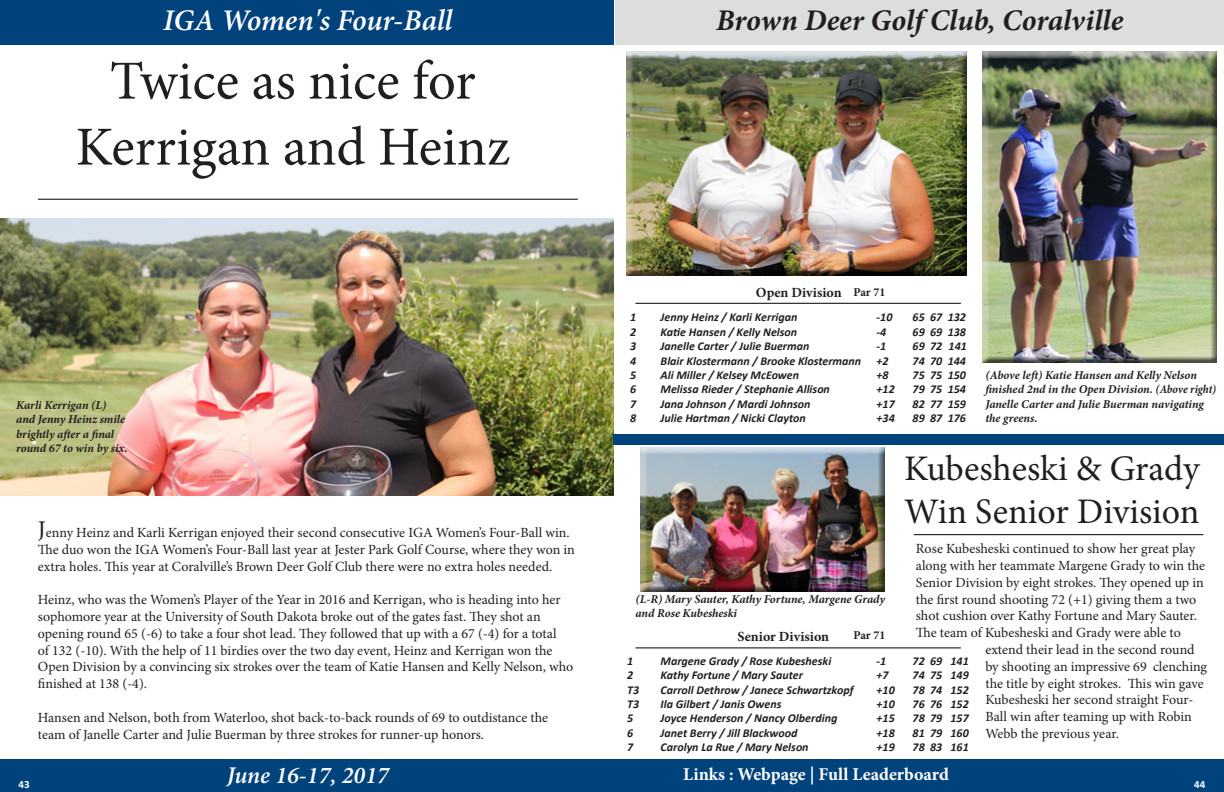
<style>
.page{position:relative;width:1224px;height:792px;background:#fff}
.page>*{position:absolute;margin:0;border:0;box-sizing:border-box;transform-origin:0 0}
.t1{font:55px/66px "Minion Pro";color:#221e1f;text-align:center}
.t2{font:36px/43.2px "Minion Pro";color:#221e1f}
.t3{font:italic 700 30px "Minion Pro";color:#221e1f}
.t4{font:italic 600 30px "Minion Pro";letter-spacing:-.005em;color:#fff}
.t5{font:italic 600 24px "Minion Pro";color:#fff}
.t6{font:700 18px "Minion Pro";color:#fff}
.t7{font:14px/16.8px "Minion Pro";letter-spacing:-.005em;color:#221e1f}
.t8{font:700 14px "Minion Pro";color:#221e1f}
.t9{font:italic 700 12px "Calibri";color:#221e1f}
.t10{font:italic 700 12px/14.4px "Minion Pro";letter-spacing:-.005em;color:#221e1f}
.t11{font:700 12px "Minion Pro";letter-spacing:-.005em;color:#221e1f}
.t12{font:700 11px "Calibri";color:#fff}
.s1{font-size:24px}
</style>
<div class="page">
<div style="left:0;top:0;width:614px;height:45px;background:#00427b"></div>
<div style="left:616px;top:0;width:608px;height:45px;background:#dcddde"></div>
<div style="left:0;top:760px;width:1224px;height:32px;background:#00427b"></div>
<img style="left:0;top:218px;width:614px;height:277px">
<div style="left:614px;top:434px;width:610px;height:11px;background:#00427b"></div>
<div style="left:623px;top:51px;width:351px;height:224px;background:#221e1f;opacity:.75"></div>
<div style="left:979px;top:52px;width:245px;height:312px;background:#221e1f;opacity:.75"></div>
<hr style="left:635px;top:303px;width:326px;height:1px;background:#000">
<div style="left:637px;top:447px;width:254px;height:145px;background:#221e1f;opacity:.75"></div>
<hr style="left:38px;top:199px;width:540px;height:1px;background:#000">
<hr style="left:635px;top:647px;width:326px;height:1px;background:#000">
<hr style="left:914px;top:534px;width:289px;height:1px;background:#000">
<h3 class="t4" style="left:163px;top:0;width:291px">IGA Women's Four-Ball</h3>
<h3 class="t3" style="left:716px;top:-1px;width:409px">Brown Deer Golf Club, Coralville</h3>
<h1 class="t1" style="left:76px;top:48px;width:436px">Twice as nice for<br>Kerrigan and Heinz</h1>
<p class="t8" style="left:756px;top:282px;width:87px">Open Division</p>
<p class="t11" style="left:853px;top:284px;width:33px">Par 71</p>
<p class="t9" style="left:630px;top:309px;width:8px">1</p>
<p class="t9" style="left:661px;top:309px;width:138px">Jenny Heinz / Karli Kerrigan</p>
<p class="t9" style="left:877px;top:309px;width:17px">-10</p>
<p class="t9" style="left:913px;top:309px;width:55px">65 67 132</p>
<p class="t9" style="left:630px;top:323px;width:8px">2</p>
<p class="t9" style="left:661px;top:323px;width:138px">Katie Hansen / Kelly Nelson</p>
<p class="t9" style="left:877px;top:323px;width:11px">-4</p>
<p class="t9" style="left:913px;top:323px;width:55px">69 69 138</p>
<p class="t9" style="left:630px;top:338px;width:8px">3</p>
<p class="t9" style="left:661px;top:338px;width:150px">Janelle Carter / Julie Buerman</p>
<p class="t9" style="left:877px;top:338px;width:11px">-1</p>
<p class="t9" style="left:913px;top:338px;width:56px">69 72 141</p>
<p class="t9" style="left:630px;top:352px;width:8px">4</p>
<p class="t9" style="left:661px;top:352px;width:202px">Blair Klostermann / Brooke Klostermann</p>
<p class="t9" style="left:877px;top:352px;width:14px">+2</p>
<p class="t9" style="left:913px;top:352px;width:55px">74 70 144</p>
<p class="t9" style="left:630px;top:367px;width:8px">5</p>
<p class="t9" style="left:661px;top:367px;width:140px">Ali Miller / Kelsey McEowen</p>
<p class="t9" style="left:877px;top:367px;width:14px">+8</p>
<p class="t9" style="left:913px;top:367px;width:55px">75 75 150</p>
<p class="t9" style="left:630px;top:381px;width:8px">6</p>
<p class="t9" style="left:661px;top:381px;width:171px">Melissa Rieder / Stephanie Allison</p>
<p class="t9" style="left:877px;top:381px;width:20px">+12</p>
<p class="t9" style="left:913px;top:381px;width:55px">79 75 154</p>
<p class="t9" style="left:630px;top:395px;width:8px">7</p>
<p class="t9" style="left:661px;top:395px;width:152px">Jana Johnson / Mardi Johnson</p>
<p class="t9" style="left:877px;top:395px;width:20px">+17</p>
<p class="t9" style="left:913px;top:395px;width:55px">82 77 159</p>
<p class="t9" style="left:630px;top:410px;width:8px">8</p>
<p class="t9" style="left:661px;top:410px;width:147px">Julie Hartman / Nicki Clayton</p>
<p class="t9" style="left:877px;top:410px;width:20px">+34</p>
<p class="t9" style="left:913px;top:410px;width:55px">89 87 176</p>
<p class="t10" style="left:985px;top:368px;width:232px">(Above left) Katie Hansen and Kelly Nelson finished 2nd in the Open Division. (Above right)<br>Janelle Carter and Julie Buerman navigating the greens.</p>
<p class="t10" style="left:16px;top:398px;width:113px">Karli Kerrigan (L) and Jenny Heinz smile brightly after a final round 67 to win by six.</p>
<h2 class="t2" style="left:904px;top:447px;width:297px">Kubesheski &amp; Grady<br>Win Senior Division</h2>
<p class="t7" style="left:38px;top:524px;width:539px"><span class="s1">J</span>enny Heinz and Karli Kerrigan enjoyed their second consecutive IGA Women’s Four-Ball win.<br>The duo won the IGA Women’s Four-Ball last year at Jester Park Golf Course, where they won in extra holes. This year at Coralville’s Brown Deer Golf Club there were no extra holes needed.</p>
<p class="t7" style="left:38px;top:591px;width:537px">Heinz, who was the Women’s Player of the Year in 2016 and Kerrigan, who is heading into her sophomore year at the University of South Dakota broke out of the gates fast. They shot an opening round 65 (-6) to take a four shot lead. They followed that up with a 67 (-4) for a total<br>of 132 (-10). With the help of 11 birdies over the two day event, Heinz and Kerrigan won the Open Division by a convincing six strokes over the team of Katie Hansen and Kelly Nelson, who finished at 138 (-4).</p>
<p class="t7" style="left:38px;top:709px;width:512px">Hansen and Nelson, both from Waterloo, shot back-to-back rounds of 69 to outdistance the team of Janelle Carter and Julie Buerman by three strokes for runner-up honors.</p>
<h3 class="t5" style="left:227px;top:759px;width:163px">June 16-17, 2017</h3>
<p class="t6" style="left:683px;top:761px;width:267px">Links : Webpage | Full Leaderboard</p>
<p class="t7" style="left:916px;top:540px;width:281px">Rose Kubesheski continued to show her great play</p>
<p class="t7" style="left:916px;top:557px;width:291px">along with her teammate Margene Grady to win the</p>
<p class="t7" style="left:916px;top:574px;width:290px">Senior Division by eight strokes. They opened up in</p>
<p class="t7" style="left:916px;top:591px;width:282px">the first round shooting 72 (+1) giving them a two</p>
<p class="t7" style="left:916px;top:608px;width:283px">shot cushion over Kathy Fortune and Mary Sauter.</p>
<p class="t7" style="left:916px;top:624px;width:266px">The team of Kubesheski and Grady were able to</p>
<p class="t7" style="left:985px;top:641px;width:211px">extend their lead in the second round</p>
<p class="t7" style="left:985px;top:658px;width:223px">by shooting an impressive 69 clenching</p>
<p class="t7" style="left:985px;top:675px;width:220px">the title by eight strokes. This win gave</p>
<p class="t7" style="left:985px;top:692px;width:209px">Kubesheski her second straight Four-</p>
<p class="t7" style="left:985px;top:708px;width:208px">Ball win after teaming up with Robin</p>
<p class="t7" style="left:985px;top:725px;width:135px">Webb the previous year.</p>
<p class="t10" style="left:635px;top:591px;width:251px">(L-R) Mary Sauter, Kathy Fortune, Margene Grady and Rose Kubesheski</p>
<p class="t8" style="left:738px;top:626px;width:93px">Senior Division</p>
<p class="t11" style="left:853px;top:627px;width:33px">Par 71</p>
<p class="t9" style="left:627px;top:652px;width:8px">1</p>
<p class="t9" style="left:661px;top:652px;width:172px">Margene Grady / Rose Kubesheski</p>
<p class="t9" style="left:877px;top:652px;width:11px">-1</p>
<p class="t9" style="left:913px;top:652px;width:58px">72 69 141</p>
<p class="t9" style="left:627px;top:667px;width:8px">2</p>
<p class="t9" style="left:661px;top:667px;width:144px">Kathy Fortune / Mary Sauter</p>
<p class="t9" style="left:877px;top:667px;width:14px">+7</p>
<p class="t9" style="left:913px;top:667px;width:58px">74 75 149</p>
<p class="t9" style="left:627px;top:681px;width:14px">T3</p>
<p class="t9" style="left:661px;top:681px;width:194px">Carroll Dethrow / Janece Schwartzkopf</p>
<p class="t9" style="left:877px;top:681px;width:20px">+10</p>
<p class="t9" style="left:913px;top:681px;width:58px">78 74 152</p>
<p class="t9" style="left:627px;top:696px;width:14px">T3</p>
<p class="t9" style="left:661px;top:696px;width:122px">Ila Gilbert / Janis Owens</p>
<p class="t9" style="left:877px;top:696px;width:20px">+10</p>
<p class="t9" style="left:913px;top:696px;width:58px">76 76 152</p>
<p class="t9" style="left:627px;top:710px;width:8px">5</p>
<p class="t9" style="left:661px;top:710px;width:178px">Joyce Henderson / Nancy Olberding</p>
<p class="t9" style="left:877px;top:710px;width:20px">+15</p>
<p class="t9" style="left:913px;top:710px;width:58px">78 79 157</p>
<p class="t9" style="left:627px;top:724px;width:8px">6</p>
<p class="t9" style="left:661px;top:724px;width:138px">Janet Berry / Jill Blackwood</p>
<p class="t9" style="left:877px;top:724px;width:20px">+18</p>
<p class="t9" style="left:913px;top:724px;width:58px">81 79 160</p>
<p class="t9" style="left:627px;top:739px;width:8px">7</p>
<p class="t9" style="left:661px;top:739px;width:150px">Carolyn La Rue / Mary Nelson</p>
<p class="t9" style="left:877px;top:739px;width:20px">+19</p>
<p class="t9" style="left:913px;top:739px;width:58px">78 83 161</p>
<p class="t12" style="left:19px;top:777px;width:13px">43</p>
<p class="t12" style="left:1194px;top:777px;width:13px">44</p>
</div>
